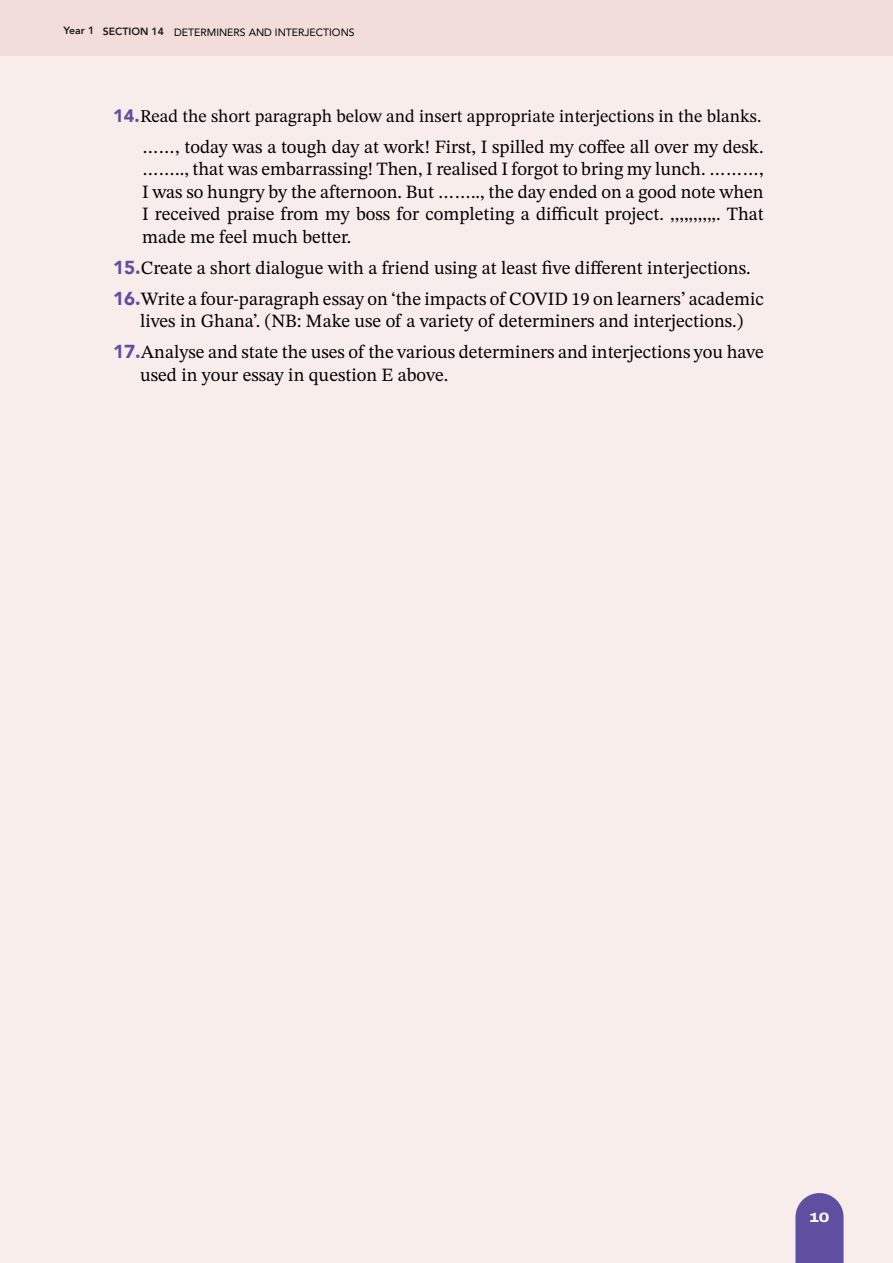
<style>
.page{position:relative;width:893px;height:1263px;background:#f9edec}
.page>*{position:absolute;margin:0;border:0;box-sizing:border-box;transform-origin:0 0}
.t1{font:18.75px/22.5px "STIX Two Text";color:#000;text-align:justify}
.t2{font:18px "STIX Two Text";color:#000}
.t3{font:800 13.5px "Archivo Expanded";color:#fff}
.t4{font:10.5px "Avenir LT Std";color:#000}
.s1{font-family:"Avenir";font-weight:800;color:#1a1a1a}
.s2{font-family:"Avenir";font-weight:900;color:#5f4fa1}
</style>
<div class="page">
<svg style="left:795px;top:1193px;width:49px;height:70px;background:#6d5da7"></svg>
<div style="left:0;top:0;width:893px;height:55px;background:#f3dddb"></div>
<p class="t4" style="left:64px;top:26px;width:293px"><span class="s1">Year 1 SECTION 14</span> DETERMINERS AND INTERJECTIONS</p>
<p class="t2" style="left:113px;top:103px;width:650px"><span class="s2">14.</span>Read the short paragraph below and insert appropriate interjections in the blanks.</p>
<p class="t1" style="left:142px;top:135px;width:623px">……, today was a tough day at work! First, I spilled my coffee all over my desk. …….., that was embarrassing! Then, I realised I forgot to bring my lunch. ………, I was so hungry by the afternoon. But …….., the day ended on a good note when I received praise from my boss for completing a difficult project. ,,,,,,,,,,. That made me feel much better.</p>
<p class="t1" style="left:113px;top:252px;width:652px;line-height:31px"><span class="s2">15.</span>Create a short dialogue with a friend using at least five different interjections.<br><span class="s2">16.</span>Write a four-paragraph essay on ‘the impacts of COVID 19 on learners’ academic</p>
<p class="t1" style="left:113px;top:305px;width:652px;line-height:31px;text-align:center">lives in Ghana’. (NB: Make use of a variety of determiners and interjections.)<br><span class="s2">17.</span>Analyse and state the uses of the various determiners and interjections you have</p>
<p class="t1" style="left:140px;top:363px;width:310px">used in your essay in question E above.</p>
<p class="t3" style="left:809px;top:1207px;width:22px">10</p>
</div>
